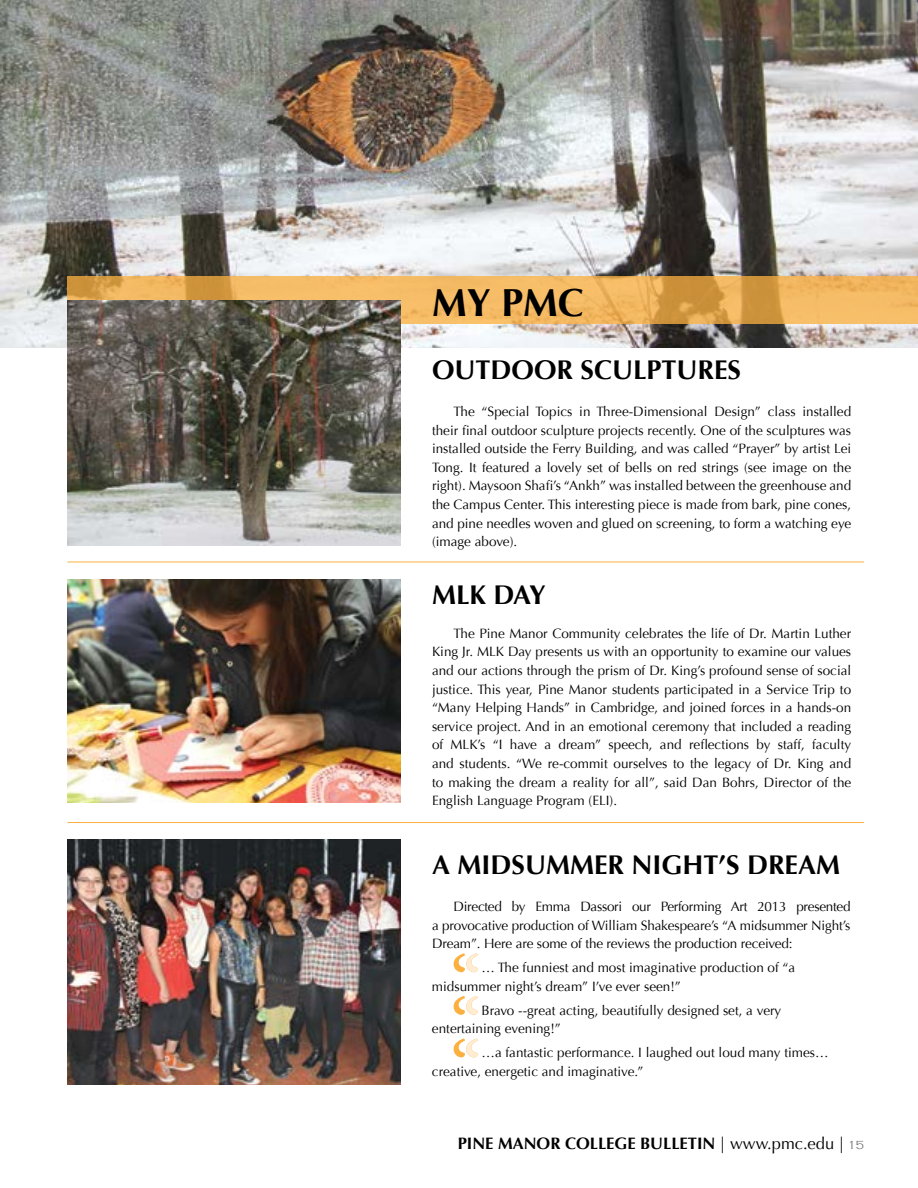
<style>
.page{position:relative;width:918px;height:1188px;background:#fff}
.page>*{position:absolute;margin:0;border:0;box-sizing:border-box;transform-origin:0 0}
.t1{font:700 39px "Optima";color:#000}
.t2{font:700 27px "Optima";color:#000}
.t3{font:700 16.5px "Optima";color:#000}
.t4{font:16.5px "Optima";color:#000}
.t5{font:13.5px/18.6px "Optima";color:#000;text-align:justify}
.s1{font-family:"Copperplate Gothic";font-weight:300;font-size:12px;color:#6d6e71}
</style>
<div class="page">
<img style="left:1px;top:0;width:917px;height:348px">
<hr style="left:68px;top:822px;width:796px;height:1px;background:#fbb040">
<hr style="left:68px;top:562px;width:796px;height:1px;background:#fbb040">
<img style="left:68px;top:579px;width:332px;height:223px">
<img style="left:68px;top:840px;width:332px;height:244px">
<svg style="left:454px;top:953px;width:24px;height:19px"></svg>
<svg style="left:454px;top:996px;width:24px;height:19px"></svg>
<svg style="left:454px;top:1038px;width:24px;height:19px"></svg>
<svg style="left:68px;top:276px;width:850px;height:48px;background:#ebb15b"></svg>
<img style="left:68px;top:300px;width:332px;height:246px">
<h1 class="t1" style="left:432px;top:280px;width:153px">MY PMC</h1>
<h2 class="t2" style="left:432px;top:354px;width:311px">OUTDOOR SCULPTURES</h2>
<p class="t5" style="left:432px;top:402px;width:421px;text-indent:22px">The “Special Topics in Three-Dimensional Design” class installed their final outdoor sculpture projects recently. One of the sculptures was installed outside the Ferry Building, and was called “Prayer” by artist Lei Tong. It featured a lovely set of bells on red strings (see image on the right). Maysoon Shafi’s “Ankh” was installed between the greenhouse and the Campus Center. This interesting piece is made from bark, pine cones, and pine needles woven and glued on screening, to form a watching eye (image above).</p>
<h2 class="t2" style="left:432px;top:579px;width:115px">MLK DAY</h2>
<p class="t5" style="left:432px;top:624px;width:421px;text-indent:22px">The Pine Manor Community celebrates the life of Dr. Martin Luther King Jr. MLK Day presents us with an opportunity to examine our values and our actions through the prism of Dr. King’s profound sense of social justice. This year, Pine Manor students participated in a Service Trip to “Many Helping Hands” in Cambridge, and joined forces in a hands-on service project. And in an emotional ceremony that included a reading of MLK’s “I have a dream” speech, and reflections by staff, faculty and students. “We re-commit ourselves to the legacy of Dr. King and to making the dream a reality for all”, said Dan Bohrs, Director of the English Language Program (ELI).</p>
<h2 class="t2" style="left:432px;top:849px;width:408px">A MIDSUMMER N IGHT’S DREAM</h2>
<p class="t5" style="left:432px;top:897px;width:420px;text-indent:22px">Directed by Emma Dassori our Performing Art 2013 presented a provocative production of William Shakespeare’s “A midsummer Night’s Dream”. Here are some of the reviews the production received:</p>
<p class="t5" style="left:432px;top:959px;width:365px;text-indent:50px">… The funniest and most imaginative production of “a midsummer night’s dream” I’ve ever seen!”</p>
<p class="t5" style="left:432px;top:1001px;width:351px;text-indent:50px">Bravo --great acting, beautifully designed set, a very entertaining evening!”</p>
<p class="t5" style="left:432px;top:1044px;width:398px;text-indent:50px">…a fantastic performance. I laughed out loud many times… creative, energetic and imaginative.”</p>
<p class="t3" style="left:458px;top:1134px;width:19px">PINE</p>
<p class="t3" style="left:498px;top:1134px;width:28px">MANOR</p>
<p class="t3" style="left:565px;top:1134px;width:22px">COLLEGE</p>
<p class="t3" style="left:640px;top:1134px;width:20px">BULLETIN</p>
<p class="t4" style="left:720px;top:1134px;width:146px">| www.pmc.edu | <span class="s1">15</span></p>
</div>
